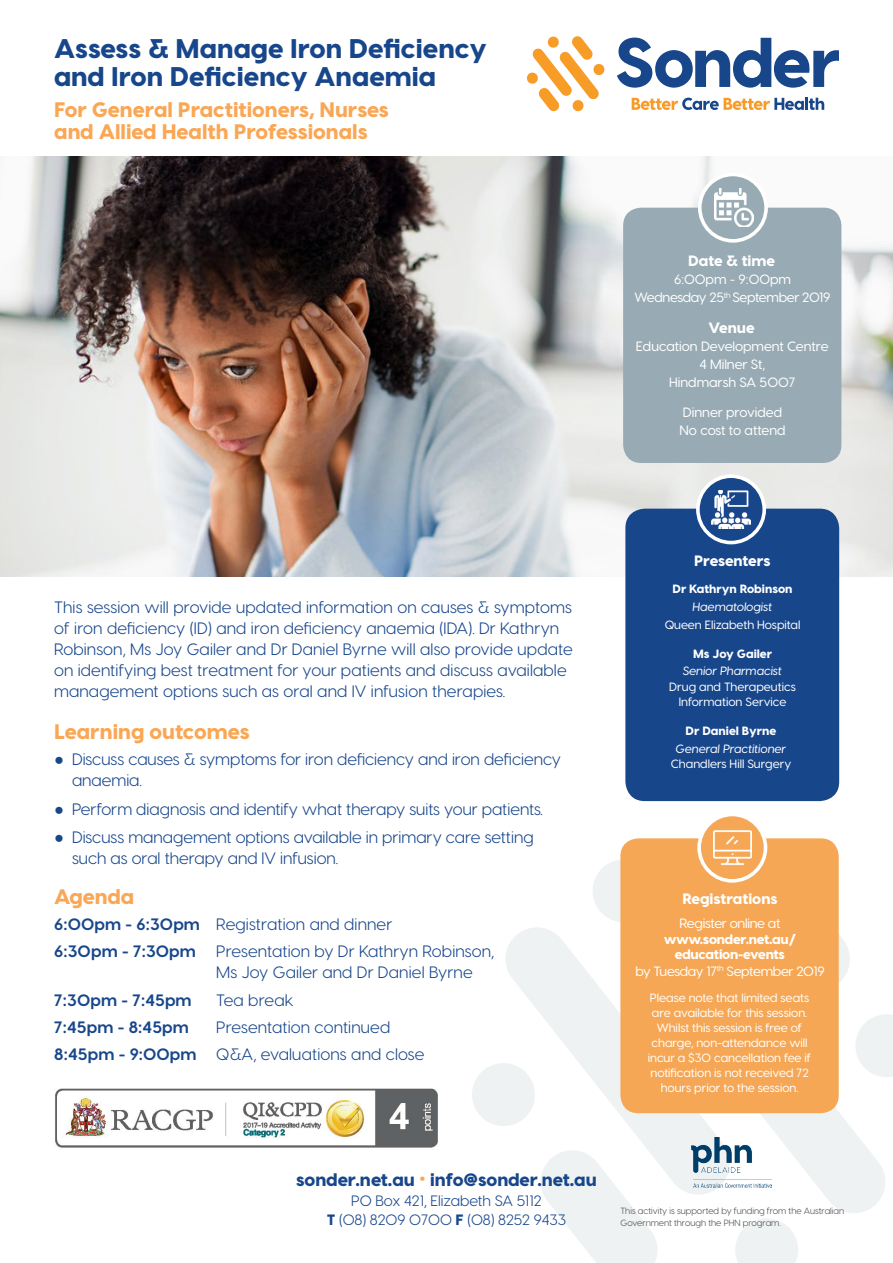
<style>
.page{position:relative;width:893px;height:1263px;background:#fff}
.page>*{position:absolute;margin:0;border:0;box-sizing:border-box;transform-origin:0 0}
.t1{font:800 27px/28.5px "Visby CF";color:#17468b}
.t2{font:800 21px/22.5px "Visby CF";color:#faa755}
.t3{font:800 18px "Visby CF";color:#17468b}
.t4{font:16.5px/21px "Visby CF";letter-spacing:.01em;color:#17468b}
.t5{font:700 16.5px "Visby CF";letter-spacing:.01em;color:#17468b}
.t6{font:15px "Visby CF";color:#17468b}
.t7{font:800 15px "Visby CF";color:#fff}
.t8{font:500 13.5px "Visby CF";letter-spacing:-.02em;color:#fff}
.t9{font:500 13.5px "Visby CF";color:#fff}
.t10{font:800 13.5px/15px "Visby CF";letter-spacing:-.02em;color:#fff;text-align:center}
.t11{font:500 12px/15px "Visby CF";color:#fff;text-align:center}
.t12{font:800 12px "Visby CF";color:#fff}
.t13{font:italic 500 12px "Visby CF";color:#fff}
.t14{font:9px/12px "Visby CF";color:#4b4c4d}
.s1{font-family:"Arial"}
.s2{font-weight:700}
.s3{font-style:italic}
.s4{font-size:24px;color:#faa755}
.s5{font-weight:800}
</style>
<div class="page">
<img style="left:0;top:156px;width:893px;height:421px">
<svg style="left:546px;top:1199px;width:111px;height:64px"></svg>
<svg style="left:472px;top:1063px;width:29px;height:63px"></svg>
<svg style="left:889px;top:1014px;width:4px;height:63px"></svg>
<svg style="left:735px;top:1218px;width:63px;height:45px"></svg>
<svg style="left:593px;top:860px;width:27px;height:62px"></svg>
<svg style="left:501px;top:927px;width:156px;height:272px"></svg>
<svg style="left:657px;top:942px;width:232px;height:271px"></svg>
<div style="left:625px;top:509px;width:214px;height:292px;background:#17468b;border-radius:20px"></div>
<div style="left:620px;top:838px;width:219px;height:275px;background:#f5a755;border-radius:18px"></div>
<svg style="left:617px;top:38px;width:222px;height:50px"></svg>
<svg style="left:527px;top:36px;width:78px;height:75px"></svg>
<svg style="left:632px;top:98px;width:192px;height:12px"></svg>
<div style="left:623px;top:208px;width:218px;height:255px;background:#98aab3;border-radius:18px"></div>
<div style="left:700px;top:174px;width:66px;height:67px;background:#98aab3;border-radius:50%"></div>
<div style="left:698px;top:173px;width:70px;height:70px;border:4px solid #fff;border-radius:50%"></div>
<img style="left:714px;top:188px;width:40px;height:39px">
<svg style="left:699px;top:814px;width:66px;height:67px"></svg>
<div style="left:697px;top:813px;width:70px;height:70px;border:4px solid #fff;border-radius:50%"></div>
<img style="left:713px;top:828px;width:39px;height:39px">
<img style="left:55px;top:1088px;width:383px;height:60px">
<svg style="left:698px;top:476px;width:66px;height:67px;fill:#17468b"></svg>
<div style="left:696px;top:474px;width:70px;height:70px;border:4px solid #fff;border-radius:50%"></div>
<img style="left:711px;top:490px;width:40px;height:39px">
<img style="left:692px;top:1138px;width:79px;height:50px">
<p class="t1" style="left:54px;top:34px;width:434px">Assess &amp; Manage Iron Deficiency and Iron Deficiency Anaemia</p>
<p class="t2" style="left:54px;top:98px;width:336px">For General Practitioners, Nurses and Allied Health Professionals</p>
<p class="t7" style="left:688px;top:251px;width:88px">Date &amp; time</p>
<p class="t9" style="left:674px;top:272px;width:118px">6:00pm - 9:00pm</p>
<p class="t8" style="left:635px;top:290px;width:197px">Wednesday 25<sup>th</sup> September 2019</p>
<p class="t7" style="left:709px;top:318px;width:48px">Venue</p>
<p class="t9" style="left:636px;top:338px;width:194px">Education Development Centre</p>
<p class="t9" style="left:699px;top:356px;width:67px">4 Milner St,</p>
<p class="t9" style="left:669px;top:374px;width:128px">Hindmarsh SA 5007</p>
<p class="t9" style="left:683px;top:404px;width:101px">Dinner provided</p>
<p class="t8" style="left:680px;top:422px;width:107px">No cost to attend</p>
<p class="t4" style="left:54px;top:596px;width:520px">This session will provide updated information on causes &amp; symptoms of iron deficiency (ID) and iron deficiency anaemia (IDA). Dr Kathryn Robinson, Ms Joy Gailer and Dr Daniel Byrne will also provide update on identifying best treatment for your patients and discuss available management options such as oral and IV infusion therapies.</p>
<p class="t2" style="left:54px;top:720px;width:197px">Learning outcomes</p>
<p class="t4" style="left:72px;top:749px;width:490px;text-indent:-18px"><span class="s1">●</span> Discuss causes &amp; symptoms for iron deficiency and iron deficiency anaemia.</p>
<p class="t4" style="left:54px;top:798px;width:490px"><span class="s1">●</span> Perform diagnosis and identify what therapy suits your patients.</p>
<p class="t4" style="left:72px;top:827px;width:463px;text-indent:-18px"><span class="s1">●</span> Discuss management options available in primary care setting such as oral therapy and IV infusion.</p>
<p class="t2" style="left:54px;top:885px;width:82px">Agenda</p>
<p class="t4" style="left:54px;top:914px;width:340px"><span class="s2">6:00pm - 6:30pm</span> Registration and dinner</p>
<p class="t4" style="left:216px;top:941px;width:280px;text-indent:-162px"><span class="s2">6:30pm - 7:30pm</span> Presentation by Dr Kathryn Robinson,<br>Ms Joy Gailer and Dr Daniel Byrne</p>
<p class="t5" style="left:54px;top:989px;width:139px">7:30pm - 7:45pm</p>
<p class="t4" style="left:216px;top:989px;width:79px">Tea break</p>
<p class="t5" style="left:54px;top:1016px;width:136px">7:45pm - 8:45pm</p>
<p class="t4" style="left:216px;top:1016px;width:175px">Presentation continued</p>
<p class="t4" style="left:54px;top:1043px;width:372px"><span class="s2">8:45pm - 9:00pm</span> Q&amp;A, evaluations and close</p>
<p class="t7" style="left:694px;top:551px;width:78px">Presenters</p>
<p class="t12" style="left:672px;top:581px;width:122px">Dr Kathryn Robinson</p>
<p class="t13" style="left:693px;top:600px;width:81px">Haematologist</p>
<p class="t11" style="left:665px;top:617px;width:137px">Queen Elizabeth Hospital</p>
<p class="t12" style="left:693px;top:646px;width:81px">Ms Joy Gailer</p>
<p class="t13" style="left:683px;top:663px;width:101px">Senior Pharmacist</p>
<p class="t11" style="left:669px;top:680px;width:128px">Drug and Therapeutics<br>Information Service</p>
<p class="t12" style="left:686px;top:723px;width:92px">Dr Daniel Byrne</p>
<p class="t11" style="left:671px;top:741px;width:122px"><span class="s3">General Practitioner<br></span>Chandlers Hill Surgery</p>
<p class="t7" style="left:682px;top:889px;width:97px">Registrations</p>
<p class="t8" style="left:679px;top:915px;width:102px">Register online at</p>
<p class="t10" style="left:664px;top:932px;width:134px">www.sonder.net.au/ education-events</p>
<p class="t8" style="left:635px;top:963px;width:191px">by Tuesday 17<sup>th</sup> September 2019</p>
<p class="t11" style="left:648px;top:990px;width:165px">Please note that limited seats are available for this session.<br>Whilst this session is free of charge, non-attendance will incur a $30 cancellation fee if notification is not received 72 hours prior to the session.</p>
<p class="t3" style="left:296px;top:1168px;width:302px">sonder.net.au <span class="s4">•</span> info@sonder.net.au</p>
<p class="t6" style="left:351px;top:1192px;width:192px">PO Box 421, Elizabeth SA 5112</p>
<p class="t6" style="left:327px;top:1211px;width:241px"><span class="s5">T</span> (08) 8209 0700 <span class="s5">F</span> (08) 8252 9433</p>
<p class="t14" style="left:620px;top:1204px;width:225px">This activity is supported by funding from the Australian<br>Government through the PHN program.</p>
</div>
